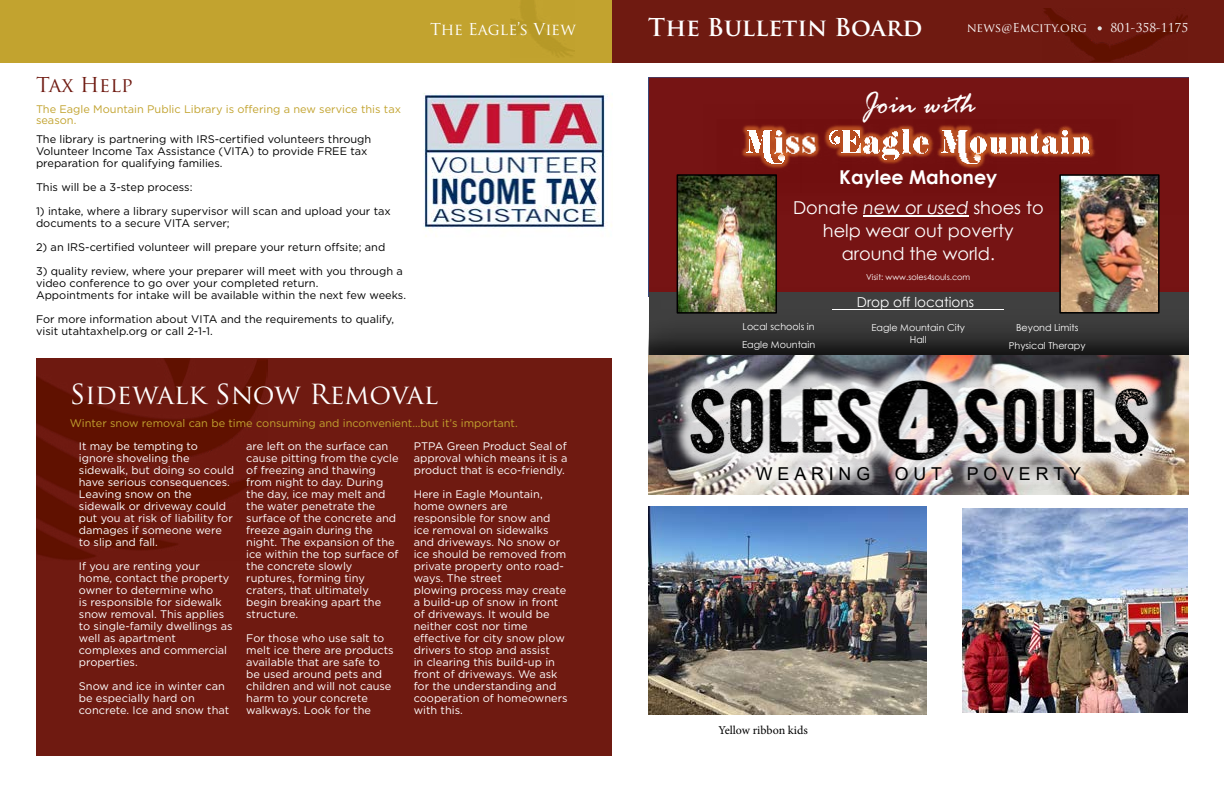
<style>
.page{position:relative;width:1224px;height:792px;background:#fff}
.page>*{position:absolute;margin:0;border:0;box-sizing:border-box;transform-origin:0 0}
.t1{font:italic 32.7px "Rage";color:#fff}
.t2{font:27px "Trajan Pro";color:#fff}
.t3{font:700 24px "Trajan Pro";color:#fff}
.t4{font:20px "Trajan Pro";color:#6f1a11}
.t5{font:700 19.1px "Century Gothic";color:#fff}
.t6{font:17.8px/23.5px "Century Gothic";color:#fff;text-align:center}
.t7{font:17.8px "Arial";letter-spacing:.28em;color:#000}
.t8{font:16px "Trajan Pro";color:#fff}
.t9{font:13.7px "Century Gothic";color:#fff}
.t10{font:12px "Trajan Pro";color:#fff}
.t11{font:12px "Minion Pro";letter-spacing:-.005em;color:#000}
.t12{font:11px/12px "Gotham";color:#fff}
.t13{font:11px/12px "Gotham";color:#000}
.t14{font:11px/11px "Gotham";color:#c2a32f}
.t15{font:9.6px/18.1px "Century Gothic";color:#fff;text-align:center}
.t16{font:8.2px "Century Gothic";color:#fff}
.s1{font-style:italic}
</style>
<div class="page">
<div style="left:612px;top:0;width:612px;height:63px;background:#6f1a11"></div>
<img style="left:1044px;top:9px;width:144px;height:53px">
<svg style="left:1098px;top:26px;width:4px;height:4px"></svg>
<div style="left:0;top:0;width:612px;height:63px;background:#c2a32f"></div>
<div style="left:36px;top:358px;width:576px;height:398px;background:#6f1a11"></div>
<img style="left:423px;top:93px;width:189px;height:144px">
<div style="left:648px;top:77px;width:540px;height:210px;background:#761414"></div>
<img style="left:648px;top:287px;width:540px;height:41px">
<img style="left:648px;top:328px;width:540px;height:28px">
<img style="left:653px;top:348px;width:530px;height:146px">
<img style="left:675px;top:370px;width:487px;height:110px">
<div style="left:756px;top:100px;width:432px;height:115px;background:#751313"></div>
<div style="left:703px;top:105px;width:430px;height:105px;background:#741212"></div>
<div style="left:716px;top:120px;width:405px;height:76px;background:#731111"></div>
<div style="left:718px;top:120px;width:172px;height:73px;background:#731111"></div>
<img style="left:745px;top:125px;width:5px;height:40px">
<img style="left:750px;top:120px;width:89px;height:63px">
<img style="left:774px;top:126px;width:54px;height:33px">
<img style="left:828px;top:125px;width:11px;height:40px">
<img style="left:839px;top:120px;width:74px;height:63px">
<img style="left:862px;top:126px;width:51px;height:33px">
<img style="left:913px;top:120px;width:84px;height:73px">
<img style="left:941px;top:125px;width:5px;height:40px">
<img style="left:946px;top:120px;width:169px;height:63px">
<img style="left:970px;top:126px;width:139px;height:33px">
<hr style="left:863px;top:215px;width:106px;height:1px;background:#fff">
<img style="left:736px;top:456px;width:374px;height:38px">
<hr style="left:832px;top:309px;width:172px;height:1px;background:#fff">
<img style="left:1062px;top:177px;width:95px;height:134px">
<div style="left:1059px;top:174px;width:101px;height:140px;border:2px solid #000"></div>
<img style="left:680px;top:177px;width:94px;height:134px">
<div style="left:677px;top:174px;width:100px;height:140px;border:2px solid #000"></div>
<img style="left:648px;top:506px;width:279px;height:209px">
<img style="left:963px;top:508px;width:225px;height:205px">
<h3 class="t4" style="left:36px;top:72px;width:98px">Tax Help</h3>
<p class="t14" style="left:36px;top:103px;width:367px">The Eagle Mountain Public Library is offering a new service this tax season.</p>
<p class="t13" style="left:36px;top:133px;width:337px">The library is partnering with IRS-certified volunteers through<br>Volunteer Income Tax Assistance (VITA) to provide FREE tax preparation for qualifying families.</p>
<p class="t13" style="left:36px;top:181px;width:158px">This will be a 3-step process:</p>
<p class="t13" style="left:36px;top:205px;width:356px">1) intake, where a library supervisor will scan and upload your tax documents to a secure VITA server;</p>
<p class="t13" style="left:36px;top:241px;width:351px">2) an IRS-certified volunteer will prepare your return offsite; and</p>
<p class="t13" style="left:36px;top:265px;width:372px">3) quality review, where your preparer will meet with you through a video conference to go over your completed return.<br>Appointments for intake will be available within the next few weeks.</p>
<p class="t13" style="left:36px;top:313px;width:360px">For more information about VITA and the requirements to qualify, visit utahtaxhelp.org or call 2-1-1.</p>
<h3 class="t8" style="left:430px;top:19px;width:147px">The Eagle’s View</h3>
<h3 class="t3" style="left:648px;top:13px;width:276px">The Bulletin Board</h3>
<p class="t10" style="left:967px;top:20px;width:122px">news@Emcity.org</p>
<p class="t10" style="left:1110px;top:20px;width:79px">801-358-1175</p>
<h1 class="t1" style="left:862px;top:86px;width:115px">Join with</h1>
<h3 class="t5" style="left:839px;top:163px;width:160px">Kaylee Mahoney</h3>
<h3 class="t6" style="left:793px;top:195px;width:252px">Donate <span class="s1">new</span> or <span class="s1">used</span> shoes to help wear out poverty around the world.</h3>
<p class="t16" style="left:866px;top:271px;width:106px">Visit: www.soles4souls.com</p>
<p class="t9" style="left:857px;top:293px;width:119px">Drop off locations</p>
<p class="t15" style="left:742px;top:317px;width:75px;text-align:left">Local schools in<br>Eagle Mountain</p>
<p class="t15" style="left:871px;top:321px;width:95px;line-height:12.6px">Eagle Mountain City<br>Hall</p>
<p class="t15" style="left:1009px;top:318px;width:78px">Beyond Limits<br>Physical Therapy</p>
<h2 class="t2" style="left:70px;top:377px;width:370px">Sidewalk Snow Removal</h2>
<p class="t14" style="left:70px;top:418px;width:449px">Winter snow removal can be time consuming and inconvenient...but it’s important.</p>
<p class="t12" style="left:79px;top:440px;width:157px">It may be tempting to ignore shoveling the sidewalk, but doing so could have serious consequences.<br>Leaving snow on the sidewalk or driveway could put you at risk of liability for damages if someone were to slip and fall.</p>
<p class="t12" style="left:79px;top:560px;width:155px">If you are renting your home, contact the property owner to determine who<br>is responsible for sidewalk snow removal. This applies to single-family dwellings as well as apartment complexes and commercial properties.</p>
<p class="t12" style="left:79px;top:680px;width:152px">Snow and ice in winter can be especially hard on concrete. Ice and snow that</p>
<p class="t12" style="left:246px;top:440px;width:154px">are left on the surface can cause pitting from the cycle of freezing and thawing from night to day. During the day, ice may melt and the water penetrate the surface of the concrete and freeze again during the night. The expansion of the ice within the top surface of the concrete slowly ruptures, forming tiny craters, that ultimately begin breaking apart the structure.</p>
<p class="t12" style="left:246px;top:632px;width:149px">For those who use salt to melt ice there are products available that are safe to be used around pets and children and will not cause harm to your concrete walkways. Look for the</p>
<p class="t12" style="left:414px;top:440px;width:155px;text-align:justify">PTPA Green Product Seal of approval which means it is a product that is eco-friendly.</p>
<p class="t12" style="left:414px;top:488px;width:155px">Here in Eagle Mountain, home owners are responsible for snow and ice removal on sidewalks and driveways. No snow or ice should be removed from private property onto road&shy;ways. The street<br>plowing process may create a build-up of snow in front of driveways. It would be neither cost nor time effective for city snow plow drivers to stop and assist<br>in clearing this build-up in front of driveways. We ask for the understanding and cooperation of homeowners with this.</p>
<h3 class="t7" style="left:756px;top:461px;width:116px">WEARING</h3>
<h3 class="t7" style="left:895px;top:461px;width:49px">OUT</h3>
<h3 class="t7" style="left:967px;top:461px;width:116px">POVERTY</h3>
<p class="t11" style="left:719px;top:722px;width:91px">Yellow ribbon kids</p>
</div>
